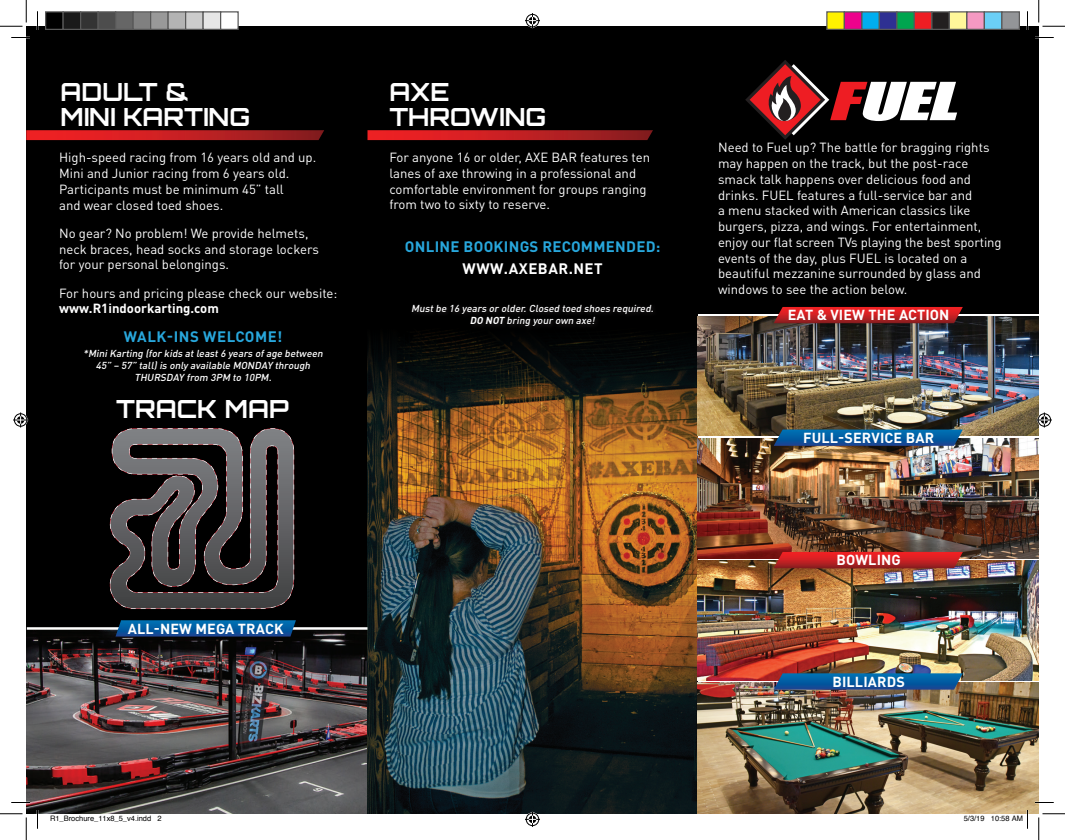
<style>
.page{position:relative;width:1065px;height:840px;background:#fff}
.page>*{position:absolute;margin:0;border:0;box-sizing:border-box;transform-origin:0 0}
.t1{font:700 25px/25px "Orbitron";color:#fff}
.t2{font:700 15px "DIN Pro";letter-spacing:.02em;color:#28a7dc}
.t3{font:700 15px "DIN Pro";letter-spacing:.035em;color:#fff}
.t4{font:700 14.38px "DIN Pro";letter-spacing:.01em;color:#fff}
.t5{font:13.12px/15.8px "DIN Pro";color:#fff}
.t6{font:700 13.12px "DIN Pro";color:#fff}
.t7{font:italic 500 10px/12px "DIN Pro";color:#fff;text-align:center}
.t8{font:7.5px "Helvetica";color:#000}
.s1{font-weight:700}
</style>
<div class="page">
<div style="left:26px;top:26px;width:1013px;height:788px;background:#000"></div>
<img style="left:26px;top:630px;width:342px;height:184px">
<svg style="left:26px;top:130px;width:298px;height:10px;background:#be1e21"></svg>
<svg style="left:368px;top:130px;width:285px;height:10px;background:#bc1e21"></svg>
<img style="left:368px;top:316px;width:330px;height:498px">
<svg style="left:745px;top:60px;width:212px;height:80px"></svg>
<div style="left:410px;top:302px;width:249px;height:30px;background:#030202"></div>
<img style="left:698px;top:316px;width:341px;height:120px">
<img style="left:698px;top:561px;width:341px;height:119px">
<img style="left:698px;top:438px;width:341px;height:120px">
<svg style="left:774px;top:430px;width:189px;height:16px;background:#0b5a9c"></svg>
<img style="left:698px;top:683px;width:341px;height:131px">
<svg style="left:774px;top:673px;width:189px;height:17px;background:#125c9a"></svg>
<svg style="left:774px;top:552px;width:189px;height:16px;background:#c42123"></svg>
<svg style="left:774px;top:307px;width:189px;height:16px;background:#c02022"></svg>
<hr style="left:27px;top:627px;width:341px;height:3px;background:#fff">
<svg style="left:116px;top:620px;width:180px;height:17px;background:#075698"></svg>
<svg style="left:109px;top:428px;width:185px;height:181px"></svg>
<svg style="left:11px;top:37px;width:15px;height:1px"></svg>
<svg style="left:1039px;top:37px;width:15px;height:1px"></svg>
<svg style="left:11px;top:802px;width:19px;height:1px"></svg>
<svg style="left:1035px;top:802px;width:19px;height:1px"></svg>
<svg style="left:37px;top:11px;width:1px;height:15px"></svg>
<svg style="left:37px;top:810px;width:1px;height:19px"></svg>
<svg style="left:1027px;top:11px;width:1px;height:15px"></svg>
<svg style="left:0;top:0;width:27px;height:27px"></svg>
<svg style="left:0;top:814px;width:27px;height:26px"></svg>
<svg style="left:1039px;top:0;width:26px;height:27px"></svg>
<svg style="left:1039px;top:814px;width:26px;height:26px"></svg>
<svg style="left:525px;top:13px;width:15px;height:15px"></svg>
<svg style="left:525px;top:812px;width:15px;height:15px"></svg>
<svg style="left:13px;top:412px;width:15px;height:16px"></svg>
<svg style="left:1037px;top:412px;width:15px;height:16px"></svg>
<div style="left:46px;top:12px;width:17px;height:17px;background:#000"></div>
<div style="left:45px;top:11px;width:19px;height:19px;border:1px solid #595959"></div>
<div style="left:63px;top:12px;width:18px;height:17px;background:#1a1a1a"></div>
<div style="left:62px;top:11px;width:19px;height:19px;border:1px solid #595959"></div>
<div style="left:81px;top:12px;width:17px;height:17px;background:#333"></div>
<div style="left:80px;top:11px;width:19px;height:19px;border:1px solid #595959"></div>
<div style="left:98px;top:12px;width:18px;height:17px;background:#4d4d4d"></div>
<div style="left:98px;top:11px;width:18px;height:19px;border:1px solid #595959"></div>
<div style="left:116px;top:12px;width:17px;height:17px;background:#666"></div>
<div style="left:115px;top:11px;width:19px;height:19px;border:1px solid #595959"></div>
<div style="left:133px;top:12px;width:18px;height:17px;background:#808080"></div>
<div style="left:132px;top:11px;width:19px;height:19px;border:1px solid #595959"></div>
<div style="left:151px;top:12px;width:17px;height:17px;background:#999"></div>
<div style="left:150px;top:11px;width:19px;height:19px;border:1px solid #595959"></div>
<div style="left:168px;top:12px;width:18px;height:17px;background:#b3b3b3"></div>
<div style="left:168px;top:11px;width:18px;height:19px;border:1px solid #595959"></div>
<div style="left:186px;top:12px;width:17px;height:17px;background:#ccc"></div>
<div style="left:185px;top:11px;width:19px;height:19px;border:1px solid #595959"></div>
<div style="left:203px;top:12px;width:18px;height:17px;background:#e6e6e6"></div>
<div style="left:202px;top:11px;width:19px;height:19px;border:1px solid #595959"></div>
<div style="left:221px;top:12px;width:17px;height:17px;background:#fff"></div>
<div style="left:220px;top:11px;width:19px;height:19px;border:1px solid #595959"></div>
<div style="left:827px;top:12px;width:17px;height:17px;background:#fff101"></div>
<div style="left:826px;top:11px;width:19px;height:19px;border:1px solid #595959"></div>
<div style="left:844px;top:12px;width:18px;height:17px;background:#ed028c"></div>
<div style="left:844px;top:11px;width:18px;height:19px;border:1px solid #595959"></div>
<div style="left:862px;top:12px;width:17px;height:17px;background:#00aeef"></div>
<div style="left:861px;top:11px;width:19px;height:19px;border:1px solid #595959"></div>
<div style="left:879px;top:12px;width:18px;height:17px;background:#2e3092"></div>
<div style="left:879px;top:11px;width:19px;height:19px;border:1px solid #595959"></div>
<div style="left:897px;top:12px;width:17px;height:17px;background:#00a54f"></div>
<div style="left:896px;top:11px;width:19px;height:19px;border:1px solid #595959"></div>
<div style="left:914px;top:12px;width:18px;height:17px;background:#ee1d23"></div>
<div style="left:914px;top:11px;width:18px;height:19px;border:1px solid #595959"></div>
<div style="left:932px;top:12px;width:17px;height:17px;background:#231f20"></div>
<div style="left:931px;top:11px;width:19px;height:19px;border:1px solid #595959"></div>
<div style="left:949px;top:12px;width:18px;height:17px;background:#fff79a"></div>
<div style="left:949px;top:11px;width:19px;height:19px;border:1px solid #595959"></div>
<div style="left:967px;top:12px;width:17px;height:17px;background:#f499c2"></div>
<div style="left:966px;top:11px;width:19px;height:19px;border:1px solid #595959"></div>
<div style="left:984px;top:12px;width:18px;height:17px;background:#6bcff6"></div>
<div style="left:984px;top:11px;width:18px;height:19px;border:1px solid #595959"></div>
<div style="left:1002px;top:12px;width:17px;height:17px;background:#939598"></div>
<div style="left:1001px;top:11px;width:19px;height:19px;border:1px solid #595959"></div>
<svg style="left:991px;top:810px;width:37px;height:19px"></svg>
<h1 class="t1" style="left:61px;top:80px;width:191px">ADULT &amp;<br>MINI KARTING</h1>
<h1 class="t1" style="left:389px;top:80px;width:159px">AXE<br>THROWING</h1>
<p class="t5" style="left:59px;top:149px;width:259px">High-speed racing from 16 years old and up.<br>Mini and Junior racing from 6 years old.<br>Participants must be minimum 45” tall<br>and wear closed toed shoes.</p>
<p class="t5" style="left:59px;top:225px;width:261px">No gear? No problem! We provide helmets, neck braces, head socks and storage lockers for your personal belongings.</p>
<p class="t5" style="left:59px;top:285px;width:280px">For hours and pricing please check our website:</p>
<p class="t6" style="left:59px;top:300px;width:161px">www.R1indoorkarting.com</p>
<p class="t5" style="left:389px;top:149px;width:262px">For anyone 16 or older, AXE BAR features ten lanes of axe throwing in a professional and comfortable environment for groups ranging from two to sixty to reserve.</p>
<p class="t2" style="left:405px;top:236px;width:257px">ONLINE BOOKINGS RECOMMENDED:</p>
<p class="t3" style="left:463px;top:259px;width:142px">WWW.AXEBAR.NET</p>
<p class="t7" style="left:411px;top:302px;width:246px">Mustbe 16 years or older.Closed toed shoes required.<br><span class="s1">DO NOT</span> bring your own axe!</p>
<p class="t2" style="left:124px;top:326px;width:160px">WALK-INS WELCOME!</p>
<p class="t7" style="left:83px;top:347px;width:243px">*MiniKarting (for kids atleast6 years ofage between<br>45” – 57” tall)is only available MONDAY through<br>THURSDAY from 3PM to 10PM.</p>
<h1 class="t1" style="left:116px;top:396px;width:174px">TRACK MAP</h1>
<p class="t4" style="left:128px;top:619px;width:157px">ALL-NEW MEGA TRACK</p>
<p class="t5" style="left:718px;top:139px;width:285px">Need to Fuel up? The battle for bragging rights may happen on the track, but the post-race smack talk happens over delicious food and drinks. FUEL features a full-service bar and<br>a menu stacked with American classics like burgers, pizza, and wings. For entertainment, enjoy our flat screen TVs playing the best sporting events of the day, plus FUEL is located on a beautiful mezzanine surrounded by glass and windows to see the action below.</p>
<p class="t4" style="left:788px;top:305px;width:163px">EAT &amp; VIEW THE ACTION</p>
<p class="t4" style="left:803px;top:428px;width:132px">FULL-SERVICE BAR</p>
<p class="t4" style="left:837px;top:550px;width:66px">BOWLING</p>
<p class="t4" style="left:832px;top:672px;width:74px">BILLIARDS</p>
<p class="t8" style="left:50px;top:813px;width:113px">R1_Brochure_11x8_5_v4.indd 2</p>
<p class="t8" style="left:964px;top:813px;width:61px">5/3/19 10:58 AM</p>
</div>
